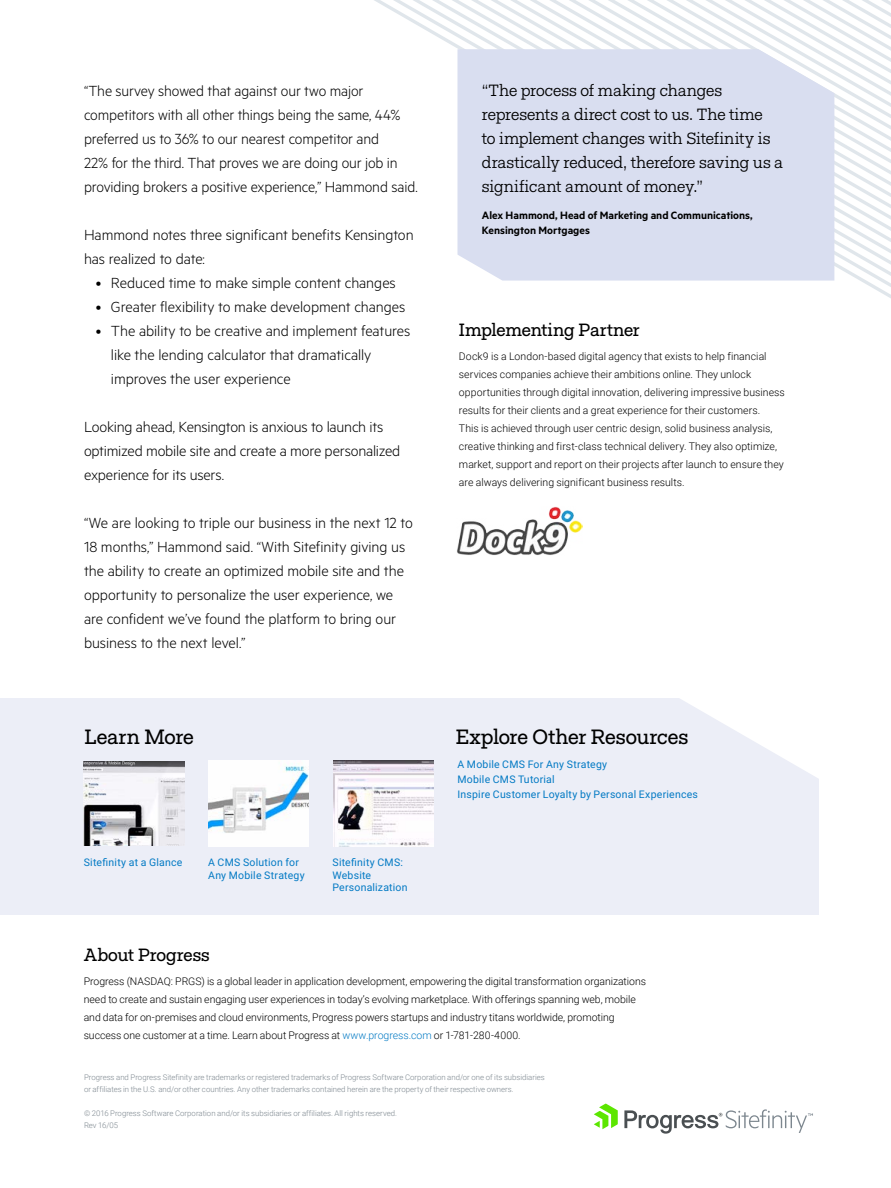
<style>
.page{position:relative;width:891px;height:1188px;background:#fff}
.page>*{position:absolute;margin:0;border:0;box-sizing:border-box;transform-origin:0 0}
.t1{font:21px "Fakt Slab Pro";letter-spacing:-.01em;color:#000}
.t2{font:18px "Fakt Slab Pro";letter-spacing:-.015em;color:#000}
.t3{font:300 16.5px/24px "Metric";letter-spacing:-.005em;color:#000}
.t4{font:16.5px/24px "Fakt Slab Pro Blond";letter-spacing:-.01em;color:#000}
.t5{font:600 12px/15px "Metric";color:#000}
.t6{font:300 10.5px/18px "Roboto";color:#000}
.t7{font:10.5px/12.6px "Roboto";letter-spacing:.02em;color:#037ac4}
.t8{font:300 7.8px/12px "Roboto";color:#7d878f}
.s1{color:#037ac4}
</style>
<div class="page">
<div style="left:0;top:698px;width:818px;height:217px;background:#eceef7"></div>
<svg style="left:680px;top:698px;width:139px;height:85px"></svg>
<img style="left:84px;top:761px;width:100px;height:85px">
<img style="left:208px;top:761px;width:101px;height:86px">
<img style="left:334px;top:761px;width:100px;height:86px">
<svg style="left:594px;top:1104px;width:24px;height:25px"></svg>
<svg style="left:624px;top:1109px;width:189px;height:25px"></svg>
<img style="left:457px;top:507px;width:125px;height:48px">
<svg style="left:374px;top:0;width:517px;height:298px"></svg>
<div style="left:458px;top:49px;width:376px;height:232px;background:#d9def0"></div>
<p class="t3" style="left:84px;top:78px;width:335px">“The survey showed that against our two major competitors with all other things being the same, 44% preferred us to 36% to our nearest competitor and<br>22% for the third. That proves we are doing our job in providing brokers a positive experience,” Hammond said.</p>
<h3 class="t3" style="left:84px;top:222px;width:331px">Hammond notes three significant benefits Kensington has realized to date:</h3>
<h3 class="t3" style="left:96px;top:270px;width:301px">• Reduced time to make simple content changes</h3>
<h3 class="t3" style="left:96px;top:294px;width:311px">• Greater flexibility to make development changes</h3>
<h3 class="t3" style="left:111px;top:318px;width:301px;text-indent:-15px">• The ability to be creative and implement features like the lending calculator that dramatically improves the user experience</h3>
<h3 class="t3" style="left:84px;top:414px;width:318px">Looking ahead, Kensington is anxious to launch its optimized mobile site and create a more personalized experience for its users.</h3>
<p class="t3" style="left:84px;top:510px;width:330px">“We are looking to triple our business in the next 12 to 18 months,” Hammond said. “With Sitefinity giving us the ability to create an optimized mobile site and the opportunity to personalize the user experience, we are confident we’ve found the platform to bring our business to the next level.”</p>
<h1 class="t1" style="left:84px;top:723px;width:111px">Learn More</h1>
<p class="t7" style="left:84px;top:855px;width:100px">Sitefinity at a Glance</p>
<p class="t7" style="left:208px;top:856px;width:98px">A CMS Solution for<br>Any Mobile Strategy</p>
<p class="t7" style="left:332px;top:856px;width:77px">Sitefinity CMS:<br>Website<br>Personalization</p>
<h3 class="t4" style="left:482px;top:78px;width:303px">“The process of making changes represents a direct cost to us. The time<br>to implement changes with Sitefinity is drastically reduced, therefore saving us a significant amount of money.”</h3>
<p class="t5" style="left:482px;top:207px;width:272px">Alex Hammond, Head of Marketing and Communications,<br>Kensington Mortgages</p>
<h2 class="t2" style="left:459px;top:318px;width:182px">Implementing Partner</h2>
<p class="t6" style="left:459px;top:347px;width:327px">Dock9 is a London-based digital agency that exists to help financial services companies achieve their ambitions online. They unlock opportunities through digital innovation, delivering impressive business results for their clients and a great experience for their customers.<br>This is achieved through user centric design, solid business analysis, creative thinking and first-class technical delivery. They also optimize, market, support and report on their projects after launch to ensure they are always delivering significant business results.</p>
<h1 class="t1" style="left:456px;top:723px;width:234px">Explore Other Resources</h1>
<p class="t7" style="left:458px;top:757px;width:242px;line-height:15px">A Mobile CMS For Any Strategy<br>Mobile CMS Tutorial<br>Inspire Customer Loyalty by Personal Experiences</p>
<h2 class="t2" style="left:84px;top:943px;width:128px">About Progress</h2>
<p class="t6" style="left:84px;top:972px;width:564px">Progress (NASDAQ: PRGS) is a global leader in application development, empowering the digital transformation organizations need to create and sustain engaging user experiences in today’s evolving marketplace. With offerings spanning web, mobile and data for on-premises and cloud environments, Progress powers startups and industry titans worldwide, promoting success one customer at a time. Learn about Progress at <span class="s1">www.progress.com</span> or 1-781-280-4000.</p>
<p class="t8" style="left:84px;top:1071px;width:462px">Progress and Progress Sitefinity are trademarks or registered trademarks of Progress Software Corporation and/or one of its subsidiaries or affiliates in the U.S. and/or other countries. Any other trademarks contained herein are the property of their respective owners.</p>
<p class="t8" style="left:84px;top:1107px;width:315px">© 2016 Progress Software Corporation and/or its subsidiaries or affiliates. All rights reserved.<br>Rev 16/05</p>
</div>
